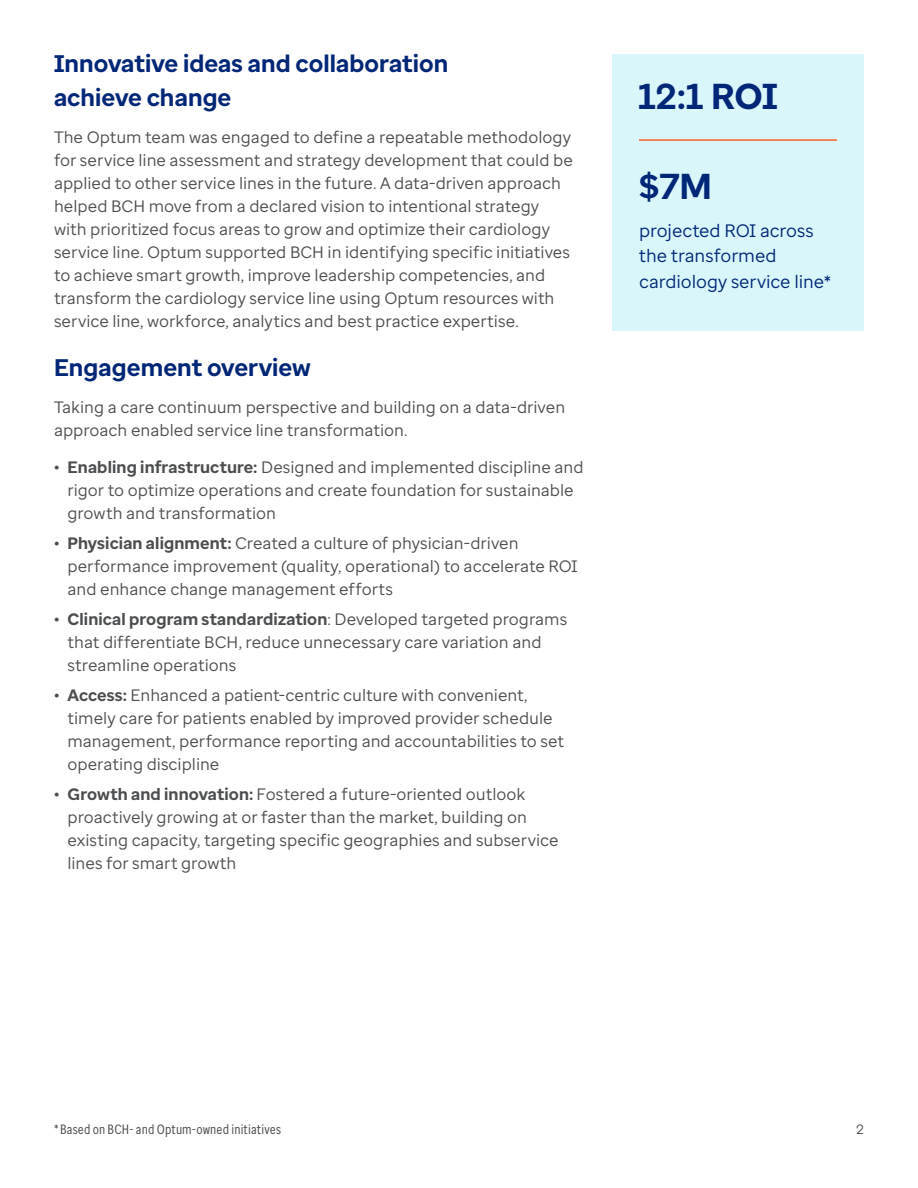
<style>
.page{position:relative;width:918px;height:1188px;background:#fff}
.page>*{position:absolute;margin:0;border:0;box-sizing:border-box;transform-origin:0 0}
.Subhead{font:700 36px "Optum Sans";letter-spacing:-.01em;color:#002677}
.Body{font:700 24px/33.6px "Optum Sans";color:#002677}
.Subhead-2{font:700 24px "Optum Sans";color:#002677}
.Callout_body{font:18px/25.2px "Optum Sans";letter-spacing:-.005em;color:#002677}
.Body-2{font:16.5px/23.1px "Optum Sans";color:#4b4d4f}
.t1{font:13.5px "Optum Sans Cond";letter-spacing:.01em;color:#4b4d4f}
.t2{font:13.5px "Optum Sans";color:#4b4d4f}
.s1{font-weight:700}
</style>
<div class="page">
<div style="left:612px;top:54px;width:252px;height:277px;background:#d9f6fa"></div>
<hr style="left:639px;top:139px;width:198px;height:2px;background:#ff612b">
<p class="Body" style="left:54px;top:47px;width:396px">Innovative ideas and collaboration achieve change</p>
<p class="Body-2" style="left:54px;top:125px;width:520px">The Optum team was engaged to define a repeatable methodology for service line assessment and strategy development that could be applied to other service lines in the future. A data-driven approach helped BCH move from a declared vision to intentional strategy with prioritized focus areas to grow and optimize their cardiology service line. Optum supported BCH in identifying specific initiatives to achieve smart growth, improve leadership competencies, and transform the cardiology service line using Optum resources with service line, workforce, analytics and best practice expertise.</p>
<p class="Subhead-2" style="left:54px;top:352px;width:258px">Engagement overview</p>
<p class="Body-2" style="left:54px;top:396px;width:513px">Taking a care continuum perspective and building on a data-driven approach enabled service line transformation.</p>
<p class="Body-2" style="left:68px;top:455px;width:518px;text-indent:-14px"><span class="s1">• Enabling infrastructure:</span> Designed and implemented discipline and rigor to optimize operations and create foundation for sustainable growth and transformation</p>
<p class="Body-2" style="left:68px;top:531px;width:512px;text-indent:-14px"><span class="s1">• Physician alignment:</span> Created a culture of physician-driven performance improvement (quality, operational) to accelerate ROI and enhance change management efforts</p>
<p class="Body-2" style="left:68px;top:607px;width:501px;text-indent:-14px"><span class="s1">• Clinical program standardization</span>: Developed targeted programs that differentiate BCH, reduce unnecessary care variation and streamline operations</p>
<p class="Body-2" style="left:68px;top:683px;width:498px;text-indent:-14px"><span class="s1">• Access:</span> Enhanced a patient-centric culture with convenient, timely care for patients enabled by improved provider schedule management, performance reporting and accountabilities to set operating discipline</p>
<p class="Body-2" style="left:68px;top:783px;width:493px;text-indent:-14px"><span class="s1">• Growth and innovation:</span> Fostered a future-oriented outlook proactively growing at or faster than the market, building on existing capacity, targeting specific geographies and subservice lines for smart growth</p>
<p class="Subhead" style="left:638px;top:72px;width:141px">12:1 ROI</p>
<p class="Subhead" style="left:639px;top:162px;width:74px">$7M</p>
<p class="Callout_body" style="left:639px;top:218px;width:194px">projected ROI across the transformed cardiology service line*</p>
<p class="t1" style="left:54px;top:1121px;width:229px">*Based on BCH- and Optum-owned initiatives</p>
<p class="t2" style="left:857px;top:1120px;width:9px">2</p>
</div>
